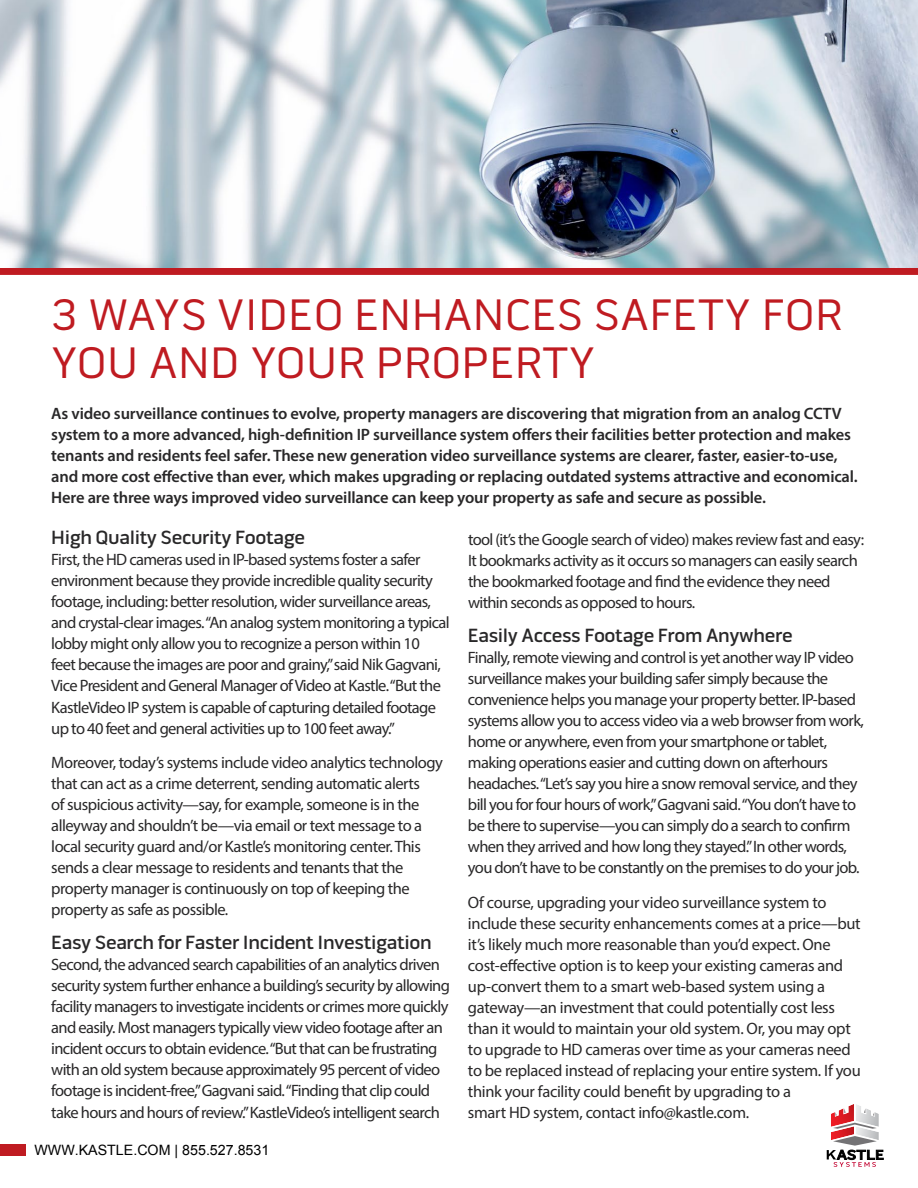
<style>
.page{position:relative;width:918px;height:1188px;background:#fff}
.page>*{position:absolute;margin:0;border:0;box-sizing:border-box;transform-origin:0 0}
.t1{font:45px/48px "Pill Gothic 600 mg";letter-spacing:.01em;color:#bf1b21}
.t2{font:500 19.5px "Pill Gothic 600 mg";letter-spacing:-.02em;color:#292829}
.t3{font:16.5px/21px "Myriad Pro";letter-spacing:-.04em;color:#292829}
.t4{font:16.5px/21px "Myriad Pro";letter-spacing:-.02em;color:#292829}
.t5{font:600 16.5px/21px "Myriad Pro";letter-spacing:-.01em;color:#292829}
.t6{font:14.25px "Arial";color:#000}
</style>
<div class="page">
<svg style="left:827px;top:1104px;width:57px;height:63px"></svg>
<div style="left:0;top:1144px;width:25px;height:12px;background:#bf1b21"></div>
<div style="left:0;top:267px;width:918px;height:8px;background:#bf1b21"></div>
<img style="left:0;top:0;width:918px;height:267px">
<h1 class="t1" style="left:51px;top:290px;width:793px">3 WAYS VIDEO ENHANCES SAFETY FOR<br>YOU AND YOUR PROPERTY</h1>
<p class="t5" style="left:51px;top:405px;width:808px">As video surveillance continues to evolve, property managers are discovering that migration from an analog CCTV system to a more advanced, high-definition IP surveillance system offers their facilities better protection and makes tenants and residents feel safer. These new generation video surveillance systems are clearer, faster, easier-to-use, and more cost effective than ever, which makes upgrading or replacing outdated systems attractive and economical.<br>Here are three ways improved video surveillance can keep your property as safe and secure as possible.</p>
<p class="t2" style="left:51px;top:531px;width:255px">High Quality Security Footage</p>
<p class="t3" style="left:51px;top:551px;width:400px">First, the HD cameras used in IP-based systems foster a safer environment because they provide incredible quality security footage, including: better resolution, wider surveillance areas, and crystal-clear images. “An analog system monitoring a typical lobby might only allow you to recognize a person within 10<br>feet because the images are poor and grainy,”said Nik Gagvani, Vice President and General Manager of Video at Kastle. “But the KastleVideo IP system is capable of capturing detailed footage up to 40 feet and general activities up to 100 feet away.”</p>
<p class="t3" style="left:51px;top:753px;width:393px">Moreover, today’s systems include video analytics technology that can act as a crime deterrent, sending automatic alerts<br>of suspicious activity—say, for example, someone is in the alleyway and shouldn’t be—via email or text message to a local security guard and/or Kastle’s monitoring center. This sends a clear message to residents and tenants that the property manager is continuously on top of keeping the property as safe as possible.</p>
<p class="t2" style="left:51px;top:936px;width:382px">Easy Search for Faster Incident Investigation</p>
<p class="t3" style="left:51px;top:956px;width:400px">Second, the advanced search capabilities of an analytics driven security system further enhance a building’s security by allowing facility managers to investigate incidents or crimes more quickly and easily. Most managers typically view video footage after an incident occurs to obtain evidence. “But that can be frustrating with an old system because approximately 95 percent of video footage is incident-free,”Gagvani said. “Finding that clip could take hours and hours of review.”KastleVideo’s intelligent search</p>
<p class="t3" style="left:468px;top:530px;width:398px">tool (it’s the Google search of video) makes review fast and easy:<br>It bookmarks activity as it occurs so managers can easily search the bookmarked footage and find the evidence they need within seconds as opposed to hours.</p>
<p class="t2" style="left:468px;top:628px;width:326px">Easily Access Footage From Anywhere</p>
<p class="t3" style="left:468px;top:648px;width:398px">Finally, remote viewing and control is yet another way IP video surveillance makes your building safer simply because the convenience helps you manage your property better. IP-based systems allow you to access video via a web browser from work, home or anywhere, even from your smartphone or tablet, making operations easier and cutting down on afterhours headaches. “Let’s say you hire a snow removal service, and they bill you for four hours of work,”Gagvani said. “You don’t have to be there to supervise—you can simply do a search to confirm when they arrived and how long they stayed.”In other words, you don’t have to be constantly on the premises to do your job.</p>
<p class="t4" style="left:468px;top:893px;width:394px">Of course, upgrading your video surveillance system to include these security enhancements comes at a price—but it’s likely much more reasonable than you’d expect. One cost-effective option is to keep your existing cameras and up-convert them to a smart web-based system using a gateway—an investment that could potentially cost less than it would to maintain your old system. Or, you may opt to upgrade to HD cameras over time as your cameras need to be replaced instead of replacing your entire system. If you think your facility could benefit by upgrading to a<br>smart HD system, contact info@kastle.com.</p>
<p class="t6" style="left:34px;top:1144px;width:236px">WWW.KASTLE.COM | 855.527.8531</p>
</div>
